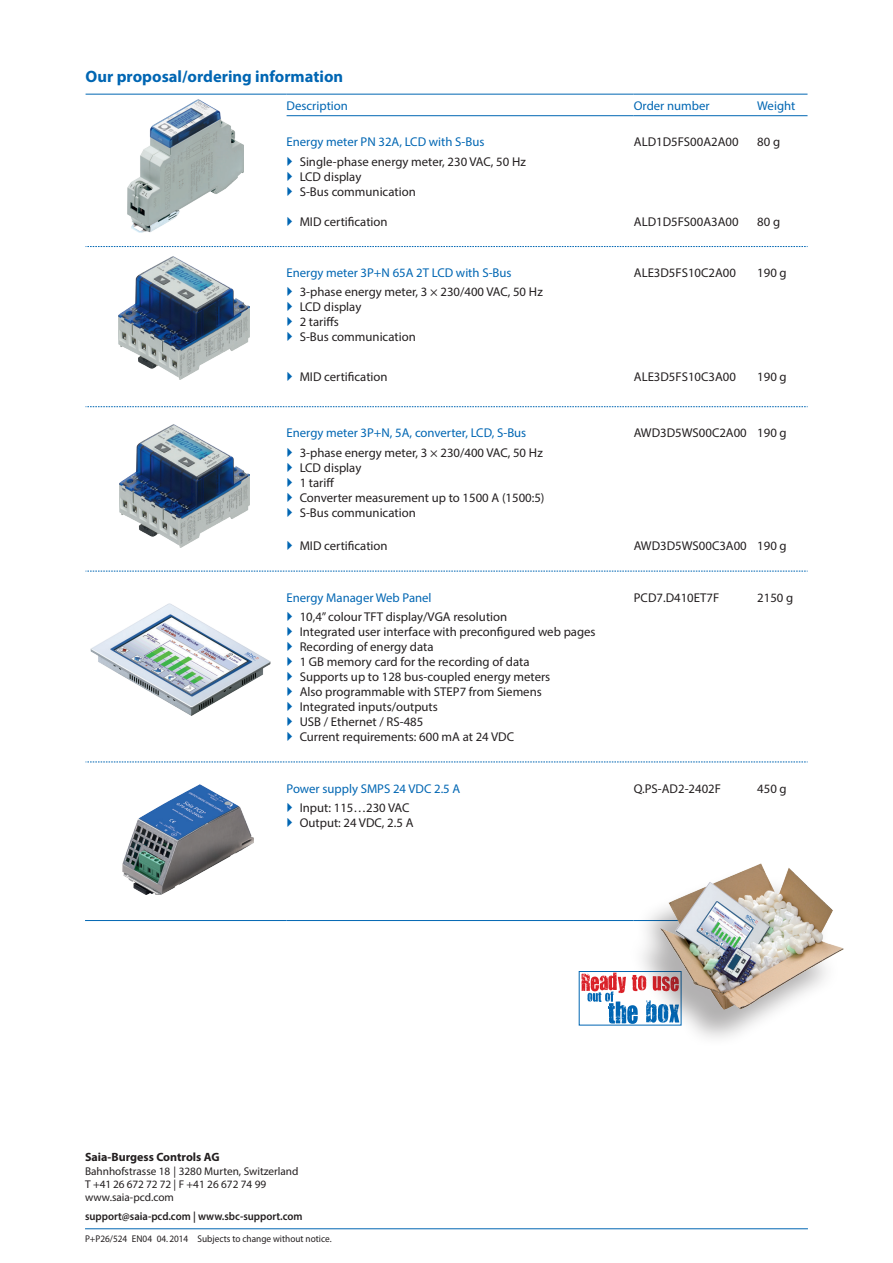
<style>
.page{position:relative;width:893px;height:1263px;background:#fff}
.page>*{position:absolute;margin:0;border:0;box-sizing:border-box;transform-origin:0 0}
.t1{font:700 16.5px "Myriad Pro";color:#0166b3}
.t2{font:12.75px "Myriad Pro";color:#231f20}
.t3{font:12.75px "Myriad Pro";color:#0166b3}
.SBC__bold__8pt{font:700 12px "Myriad Pro";color:#231f20}
.Adresse__7_5pt{font:11.25px "Myriad Pro";color:#231f20}
.Support-Zeile__semib{font:600 11.25px "Myriad Pro";color:#231f20;scale:.95 1}
.Fusszeile_mit_Nummer{font:9.75px "Myriad Pro";color:#231f20;scale:.95 1}
</style>
<div class="page">
<svg style="left:86px;top:762px;width:722px;height:1px"></svg>
<hr style="left:85px;top:920px;width:201px;height:1px;background:#0166b3">
<hr style="left:286px;top:920px;width:348px;height:1px;background:#0166b3">
<hr style="left:86px;top:94px;width:200px;height:1px;background:#0166b3">
<svg style="left:86px;top:246px;width:722px;height:1px"></svg>
<hr style="left:286px;top:94px;width:348px;height:1px;background:#0166b3">
<hr style="left:634px;top:94px;width:123px;height:1px;background:#0166b3">
<hr style="left:757px;top:94px;width:50px;height:1px;background:#0166b3">
<hr style="left:287px;top:115px;width:347px;height:1px;background:#0166b3">
<hr style="left:634px;top:115px;width:123px;height:1px;background:#0166b3">
<hr style="left:757px;top:115px;width:50px;height:1px;background:#0166b3">
<svg style="left:86px;top:406px;width:722px;height:1px"></svg>
<svg style="left:86px;top:571px;width:722px;height:1px"></svg>
<div style="left:579px;top:971px;width:102px;height:54px;border:1px solid #0166b3"></div>
<svg style="left:581px;top:972px;width:46px;height:52px"></svg>
<hr style="left:85px;top:1228px;width:723px;height:1px;background:#0166b3">
<img style="left:90px;top:603px;width:181px;height:113px">
<img style="left:128px;top:100px;width:116px;height:132px">
<img style="left:119px;top:257px;width:130px;height:122px">
<img style="left:119px;top:424px;width:130px;height:123px">
<img style="left:122px;top:784px;width:131px;height:110px">
<div style="left:627px;top:867px;width:214px;height:181px;background:#231f20;opacity:.35"></div>
<img style="left:660px;top:863px;width:183px;height:147px">
<p class="t1" style="left:86px;top:66px;width:259px">Our proposal/ordering information</p>
<p class="t3" style="left:287px;top:98px;width:63px">Description</p>
<p class="t3" style="left:634px;top:98px;width:77px">Order number</p>
<p class="t3" style="left:757px;top:98px;width:40px">Weight</p>
<p class="t3" style="left:287px;top:134px;width:199px">Energy meter PN 32A, LCD with S-Bus</p>
<p class="t2" style="left:300px;top:153px;width:228px">Single-phase energy meter, 230 VAC, 50 Hz</p>
<p class="t2" style="left:300px;top:168px;width:63px">LCD display</p>
<p class="t2" style="left:300px;top:183px;width:118px">S-Bus communication</p>
<p class="t2" style="left:300px;top:213px;width:89px">MID certification</p>
<p class="t2" style="left:634px;top:134px;width:106px">ALD1D5FS00A2A00</p>
<p class="t2" style="left:757px;top:134px;width:24px">80g</p>
<p class="t2" style="left:634px;top:213px;width:106px">ALD1D5FS00A3A00</p>
<p class="t2" style="left:757px;top:213px;width:24px">80g</p>
<p class="t3" style="left:287px;top:265px;width:226px">Energy meter 3P+N 65A 2T LCD with S-Bus</p>
<p class="t2" style="left:300px;top:284px;width:245px">3-phase energy meter, 3 × 230/400 VAC, 50 Hz</p>
<p class="t2" style="left:300px;top:299px;width:63px">LCD display</p>
<p class="t2" style="left:300px;top:314px;width:41px">2 tariffs</p>
<p class="t2" style="left:300px;top:329px;width:118px">S-Bus communication</p>
<p class="t2" style="left:634px;top:265px;width:104px">ALE3D5FS10C2A00</p>
<p class="t2" style="left:757px;top:265px;width:31px">190 g</p>
<p class="t2" style="left:300px;top:369px;width:89px">MID certification</p>
<p class="t2" style="left:634px;top:369px;width:104px">ALE3D5FS10C3A00</p>
<p class="t2" style="left:757px;top:369px;width:31px">190 g</p>
<p class="t3" style="left:287px;top:425px;width:241px">Energy meter 3P+N, 5A, converter, LCD, S-Bus</p>
<p class="t2" style="left:300px;top:444px;width:245px">3-phase energy meter, 3 × 230/400 VAC, 50 Hz</p>
<p class="t2" style="left:300px;top:459px;width:63px">LCD display</p>
<p class="t2" style="left:300px;top:474px;width:36px">1 tariff</p>
<p class="t2" style="left:300px;top:489px;width:246px">Converter measurement up to 1500 A (1500:5)</p>
<p class="t2" style="left:300px;top:504px;width:118px">S-Bus communication</p>
<p class="t2" style="left:634px;top:425px;width:114px">AWD3D5WS00C2A00</p>
<p class="t2" style="left:757px;top:425px;width:31px">190 g</p>
<p class="t2" style="left:300px;top:538px;width:89px">MID certification</p>
<p class="t2" style="left:634px;top:538px;width:114px">AWD3D5WS00C3A00</p>
<p class="t2" style="left:757px;top:538px;width:31px">190 g</p>
<p class="t3" style="left:287px;top:589px;width:147px">Energy Manager Web Panel</p>
<p class="t2" style="left:300px;top:609px;width:209px">10,4” colour TFT display/VGA resolution</p>
<p class="t2" style="left:300px;top:624px;width:297px">Integrated user interface with preconfigured web pages</p>
<p class="t2" style="left:300px;top:639px;width:135px">Recording of energy data</p>
<p class="t2" style="left:300px;top:654px;width:231px">1 GB memory card for the recording of data</p>
<p class="t2" style="left:300px;top:669px;width:252px">Supports up to 128 bus-coupled energy meters</p>
<p class="t2" style="left:300px;top:684px;width:244px">Also programmable with STEP7 from Siemens</p>
<p class="t2" style="left:300px;top:699px;width:140px">Integrated inputs/outputs</p>
<p class="t2" style="left:300px;top:714px;width:125px">USB / Ethernet / RS-485</p>
<p class="t2" style="left:300px;top:729px;width:216px">Current requirements: 600 mA at 24 VDC</p>
<p class="t3" style="left:287px;top:780px;width:175px">Power supply SMPS 24 VDC 2.5 A</p>
<p class="t2" style="left:300px;top:800px;width:111px">Input: 115…230 VAC</p>
<p class="t2" style="left:300px;top:815px;width:115px">Output: 24 VDC, 2.5 A</p>
<p class="t2" style="left:634px;top:589px;width:87px">PCD7.D410ET7F</p>
<p class="t2" style="left:757px;top:589px;width:37px">2150 g</p>
<p class="t2" style="left:634px;top:780px;width:89px">Q.PS-AD2-2402F</p>
<p class="t2" style="left:757px;top:780px;width:31px">450 g</p>
<p class="SBC__bold__8pt" style="left:85px;top:1149px;width:136px">Saia-Burgess Controls AG</p>
<p class="Adresse__7_5pt" style="left:85px;top:1165px;width:215px">Bahnhofstrasse 18 | 3280 Murten, Switzerland</p>
<p class="Adresse__7_5pt" style="left:85px;top:1177px;width:183px">T +41 26 672 72 72 | F +41 26 672 74 99</p>
<p class="Adresse__7_5pt" style="left:85px;top:1190px;width:90px">www.saia-pcd.com</p>
<p class="Support-Zeile__semib" style="left:85px;top:1209px;width:230px">support@saia-pcd.com | www.sbc-support.com</p>
<p class="Fusszeile_mit_Nummer" style="left:85px;top:1232px;width:261px">P+P26/524 EN04 04.2014 Subjects to change without notice.</p>
</div>
